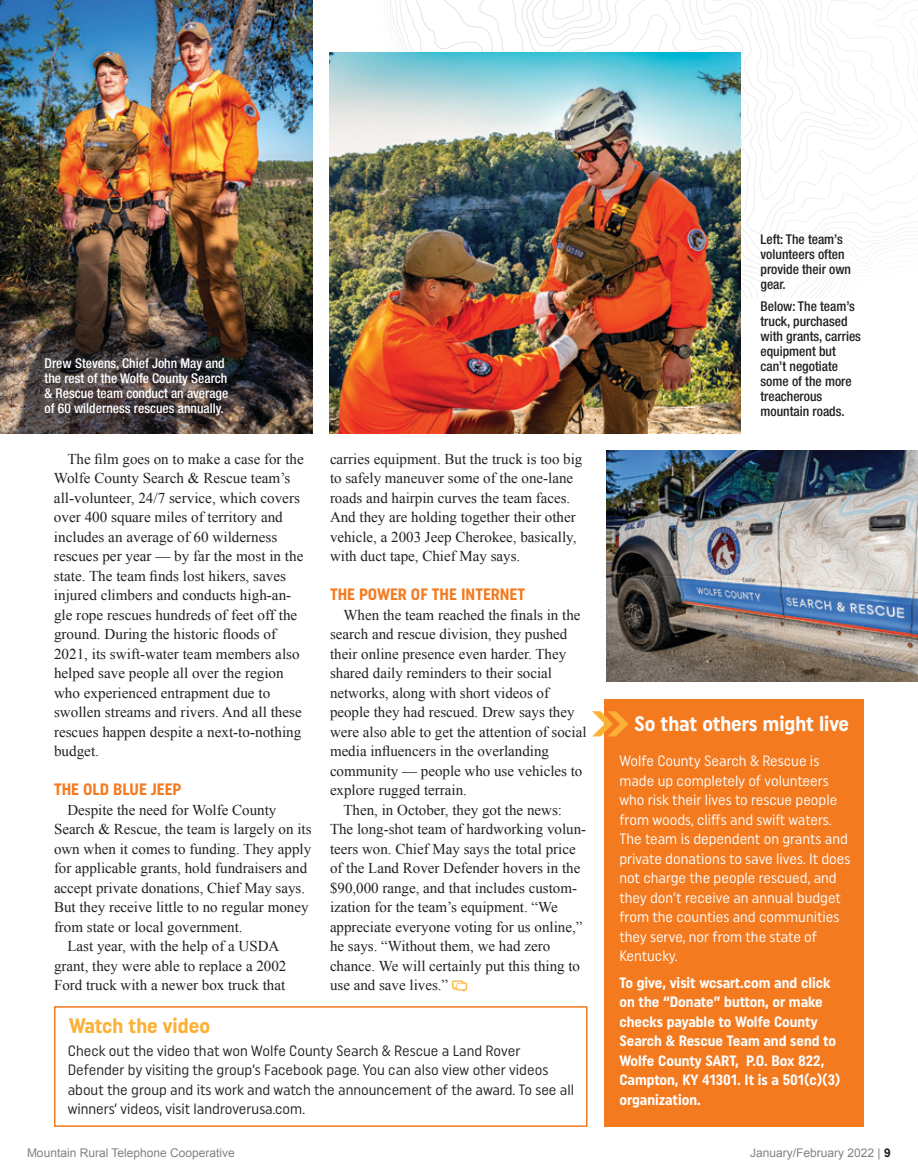
<style>
.page{position:relative;width:918px;height:1175px;background:#fff}
.page>*{position:absolute;margin:0;border:0;box-sizing:border-box;transform-origin:0 0}
.t1{font:700 21px "Uniform Condensed";color:#fff}
.t2{font:700 21px "Uniform Condensed";color:#fcb034}
.t3{font:700 16.5px "Uniform Condensed";color:#f47a20}
.t4{font:15px/19.5px "Times New Roman";color:#231f20}
.t5{font:15px/19.5px "Uniform Condensed";color:#fff}
.t6{font:15px/19.5px "Uniform Condensed";color:#231f20}
.t7{font:700 15px/19.5px "Uniform Condensed";color:#fff}
.t8{font:500 condensed 13.5px/15px "Helvetica Neue LT Std";color:#231f20}
.t9{font:500 condensed 13.5px/15px "Helvetica Neue LT Std";color:#fff}
.t10{font:12px "Arial";color:#808285}
.s1{font-weight:700;color:#231f20}
</style>
<div class="page">
<svg style="left:390px;top:0;width:528px;height:297px"></svg>
<div style="left:605px;top:698px;width:259px;height:428px;background:#f47a20"></div>
<img style="left:0;top:0;width:312px;height:434px">
<img style="left:329px;top:52px;width:412px;height:382px">
<img style="left:607px;top:450px;width:311px;height:231px">
<div style="left:54px;top:1006px;width:534px;height:120px;border:2px solid #f47a20"></div>
<svg style="left:604px;top:711px;width:1px;height:25px"></svg>
<p class="t9" style="left:45px;top:356px;width:185px">Drew Stevens, Chief John May and the rest of the Wolfe County Search &amp; Rescue team conduct an average of 60 wilderness rescues annually.</p>
<p class="t4" style="left:54px;top:449px;width:251px;text-indent:14px">The film goes on to make a case for the Wolfe County Search &amp; Rescue team’s all-volunteer, 24/7 service, which covers over 400 square miles of territory and includes an average of 60 wilderness rescues per year — by far the most in the state. The team finds lost hikers, saves injured climbers and conducts high-an&shy;gle rope rescues hundreds of feet off the ground. During the historic floods of 2021, its swift-water team members also helped save people all over the region who experienced entrapment due to swollen streams and rivers. And all these rescues happen despite a next-to-nothing budget.</p>
<p class="t3" style="left:54px;top:779px;width:129px">THE OLD BLUE JEEP</p>
<p class="t4" style="left:68px;top:800px;width:210px">Despite the need for Wolfe County</p>
<p class="t4" style="left:54px;top:819px;width:259px">Search &amp; Rescue, the team is largely on its</p>
<p class="t4" style="left:54px;top:839px;width:259px">own when it comes to funding. They apply</p>
<p class="t4" style="left:54px;top:858px;width:255px">for applicable grants, hold fundraisers and</p>
<p class="t4" style="left:54px;top:878px;width:253px">accept private donations, Chief May says.</p>
<p class="t4" style="left:54px;top:897px;width:256px">But they receive little to no regular money</p>
<p class="t4" style="left:54px;top:917px;width:190px">from state or local government.</p>
<p class="t4" style="left:68px;top:936px;width:213px">Last year, with the help of a USDA</p>
<p class="t4" style="left:54px;top:956px;width:234px">grant, they were able to replace a 2002</p>
<p class="t4" style="left:54px;top:975px;width:233px">Ford truck with a newer box truck that</p>
<h1 class="t2" style="left:69px;top:1013px;width:142px">Watch the video</h1>
<p class="t4" style="left:330px;top:449px;width:254px">carries equipment. But the truck is too big to safely maneuver some of the one-lane roads and hairpin curves the team faces.<br>And they are holding together their other vehicle, a 2003 Jeep Cherokee, basically, with duct tape, Chief May says.</p>
<p class="t3" style="left:330px;top:584px;width:197px">THE POWER OF THE INTERNET</p>
<p class="t4" style="left:344px;top:605px;width:239px">When the team reached the finals in the</p>
<p class="t4" style="left:330px;top:624px;width:239px">search and rescue division, they pushed</p>
<p class="t4" style="left:330px;top:644px;width:238px">their online presence even harder. They</p>
<p class="t4" style="left:330px;top:663px;width:224px">shared daily reminders to their social</p>
<p class="t4" style="left:330px;top:683px;width:221px">networks, along with short videos of</p>
<p class="t4" style="left:330px;top:702px;width:246px">people they had rescued. Drew says they</p>
<p class="t4" style="left:330px;top:722px;width:258px">were also able to get the attention of social</p>
<p class="t4" style="left:330px;top:741px;width:221px">media influencers in the overlanding</p>
<p class="t4" style="left:330px;top:761px;width:254px">community — people who use vehicles to</p>
<p class="t4" style="left:330px;top:780px;width:139px">explore rugged terrain.</p>
<p class="t4" style="left:344px;top:800px;width:220px">Then, in October, they got the news:</p>
<p class="t4" style="left:330px;top:819px;width:258px">The long-shot team of hardworking volun-</p>
<p class="t4" style="left:330px;top:839px;width:247px">teers won. Chief May says the total price</p>
<p class="t4" style="left:330px;top:858px;width:252px">of the Land Rover Defender hovers in the</p>
<p class="t4" style="left:330px;top:878px;width:249px">$90,000 range, and that includes custom-</p>
<p class="t4" style="left:330px;top:897px;width:229px">ization for the team’s equipment. “We</p>
<p class="t4" style="left:330px;top:917px;width:254px">appreciate everyone voting for us online,”</p>
<p class="t4" style="left:330px;top:936px;width:222px">he says. “Without them, we had zero</p>
<p class="t4" style="left:330px;top:955px;width:252px">chance. We will certainly put this thing to</p>
<p class="t4" style="left:330px;top:975px;width:120px">use and save lives.”</p>
<p class="t6" style="left:68px;top:1040px;width:508px">Check out the video that won Wolfe County Search &amp; Rescue a Land Rover Defender by visiting the group’s Facebook page. You can also view other videos about the group and its work and watch the announcement of the award. To see all winners’ videos, visit landroverusa.com.</p>
<p class="t8" style="left:761px;top:231px;width:92px">Left: The team’s volunteers often provide their own gear.</p>
<p class="t8" style="left:761px;top:298px;width:102px">Below: The team’s truck, purchased with grants, carries equipment but can’t negotiate some of the more treacherous mountain roads.</p>
<h1 class="t1" style="left:634px;top:711px;width:216px">So that others might live</h1>
<p class="t5" style="left:619px;top:751px;width:233px">Wolfe County Search &amp; Rescue is made up completely of volunteers who risk their lives to rescue people from woods, cliffs and swift waters.<br>The team is dependent on grants and private donations to save lives. It does not charge the people rescued, and they don’t receive an annual budget from the counties and communities they serve, nor from the state of<br>Kentucky.</p>
<p class="t7" style="left:619px;top:972px;width:223px">To give, visit wcsart.com and click on the “Donate” button, or make checks payable to Wolfe County<br>Search &amp; Rescue Team and send to<br>Wolfe County SART, P.O. Box 822,<br>Campton, KY 41301. It is a 501(c)(3) organization.</p>
<p class="t10" style="left:27px;top:1144px;width:209px">Mountain Rural Telephone Cooperative</p>
<p class="t10" style="left:750px;top:1144px;width:142px">January/February 2022 | <span class="s1">9</span></p>
</div>
